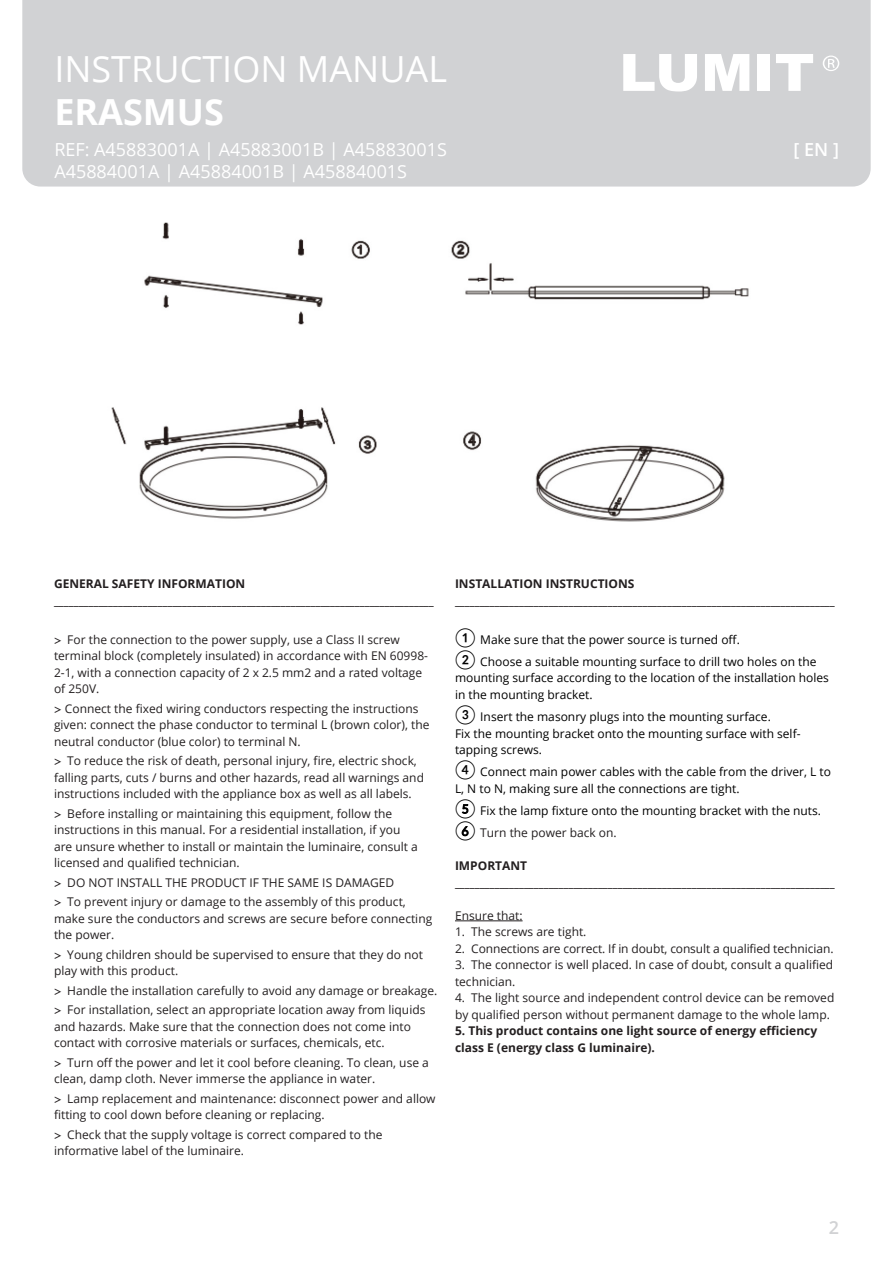
<style>
.page{position:relative;width:893px;height:1263px;background:#fff}
.page>*{position:absolute;margin:0;border:0;box-sizing:border-box;transform-origin:0 0}
.t1{font:36px "Open Sans";color:#fff}
.t2{font:700 36px "Open Sans";color:#fff}
.t3{font:18px "Open Sans";color:#fff}
.t4{font:600 18px "Open Sans";color:#fff}
.t5{font:600 18px "Open Sans";color:#d1d2d4}
.t6{font:12px/16.5px "Open Sans";color:#231f20}
.t7{font:12px/16.5px "Open Sans";color:#000}
.t8{font:700 12px/16.5px "Open Sans";color:#231f20}
.s1{font-family:"Lato";font-size:18.6px}
.s2{font-family:"Lato";font-size:18.6px;color:#000}
</style>
<div class="page">
<div style="left:22px;top:0;width:849px;height:187px;background:#d1d2d4"></div>
<svg style="left:776px;top:54px;width:37px;height:37px"></svg>
<svg style="left:623px;top:54px;width:74px;height:38px"></svg>
<svg style="left:705px;top:54px;width:44px;height:37px"></svg>
<svg style="left:823px;top:56px;width:16px;height:15px"></svg>
<div style="left:758px;top:54px;width:12px;height:37px;background:#fff"></div>
<hr style="left:455px;top:920px;width:68px;height:1px;background:#231f20">
<svg style="left:462px;top:804px;width:6px;height:10px"></svg>
<svg style="left:462px;top:826px;width:6px;height:10px"></svg>
<img style="left:111px;top:222px;width:638px;height:300px">
<p class="t1" style="left:54px;top:44px;width:394px">INSTRUCTION MANUAL</p>
<p class="t2" style="left:54px;top:86px;width:171px">ERASMUS</p>
<p class="t3" style="left:54px;top:137px;width:394px">REF: A45883001A | A45883001B | A45883001S</p>
<p class="t3" style="left:54px;top:159px;width:354px">A45884001A | A45884001B | A45884001S</p>
<h2 class="t4" style="left:794px;top:137px;width:47px">[ EN ]</h2>
<p class="t8" style="left:54px;top:575px;width:193px">GENERAL SAFETY INFORMATION</p>
<p class="t8" style="left:54px;top:592px;width:381px">_____________________________________________________________________________</p>
<p class="t6" style="left:54px;top:631px;width:376px;text-indent:13px">For the connection to the power supply, use a Class II screw terminal block (completely insulated) in accordance with EN 60998- 2-1, with a connection capacity of 2 x 2.5 mm2 and a rated voltage of 250V.</p>
<p class="t6" style="left:54px;top:700px;width:377px;text-indent:11px">Connect the fixed wiring conductors respecting the instructions given: connect the phase conductor to terminal L (brown color), the neutral conductor (blue color) to terminal N.</p>
<p class="t6" style="left:54px;top:752px;width:371px;text-indent:13px">To reduce the risk of death, personal injury, fire, electric shock, falling parts, cuts / burns and other hazards, read all warnings and instructions included with the appliance box as well as all labels.</p>
<p class="t6" style="left:54px;top:805px;width:365px;text-indent:13px">Before installing or maintaining this equipment, follow the instructions in this manual. For a residential installation, if you are unsure whether to install or maintain the luminaire, consult a licensed and qualified technician.</p>
<p class="t6" style="left:67px;top:874px;width:328px">DO NOT INSTALL THE PRODUCT IF THE SAME IS DAMAGED</p>
<p class="t6" style="left:54px;top:893px;width:380px;text-indent:13px">To prevent injury or damage to the assembly of this product, make sure the conductors and screws are secure before connecting the power.</p>
<p class="t6" style="left:54px;top:946px;width:371px;text-indent:13px">Young children should be supervised to ensure that they do not play with this product.</p>
<p class="t6" style="left:67px;top:982px;width:372px">Handle the installation carefully to avoid any damage or breakage.</p>
<p class="t6" style="left:54px;top:1001px;width:373px;text-indent:13px">For installation, select an appropriate location away from liquids and hazards. Make sure that the connection does not come into contact with corrosive materials or surfaces, chemicals, etc.</p>
<p class="t6" style="left:54px;top:1054px;width:376px;text-indent:13px">Turn off the power and let it cool before cleaning. To clean, use a clean, damp cloth. Never immerse the appliance in water.</p>
<p class="t6" style="left:54px;top:1090px;width:383px;text-indent:13px">Lamp replacement and maintenance: disconnect power and allow fitting to cool down before cleaning or replacing.</p>
<p class="t6" style="left:54px;top:1126px;width:330px;text-indent:13px">Check that the supply voltage is correct compared to the informative label of the luminaire.</p>
<p class="t8" style="left:455px;top:575px;width:181px">INSTALLATION INSTRUCTIONS</p>
<p class="t8" style="left:455px;top:592px;width:381px">_____________________________________________________________________________</p>
<p class="t7" style="left:455px;top:631px;width:286px"><span class="s1">①</span> Make sure that the power source is turned off.</p>
<p class="t7" style="left:455px;top:653px;width:375px"><span class="s1">②</span> Choose a suitable mounting surface to drill two holes on the mounting surface according to the location of the installation holes in the mounting bracket.</p>
<p class="t7" style="left:455px;top:708px;width:317px"><span class="s1">③</span> Insert the masonry plugs into the mounting surface.</p>
<p class="t7" style="left:455px;top:725px;width:347px">Fix the mounting bracket onto the mounting surface with self&shy;tapping screws.</p>
<p class="t7" style="left:455px;top:763px;width:377px"><span class="s1">④</span> Connect main power cables with the cable from the driver, L to<br>L, N to N, making sure all the connections are tight.</p>
<p class="t7" style="left:455px;top:802px;width:368px"><span class="s1">④</span> Fix the lamp fixture onto the mounting bracket with the nuts.</p>
<p class="t6" style="left:455px;top:824px;width:163px"><span class="s2">④</span> Turn the power back on.</p>
<p class="t8" style="left:455px;top:857px;width:74px">IMPORTANT</p>
<p class="t8" style="left:455px;top:874px;width:381px">_____________________________________________________________________________</p>
<p class="t6" style="left:455px;top:907px;width:69px">Ensure that:</p>
<p class="t6" style="left:455px;top:923px;width:133px">1. The screws are tight.</p>
<p class="t6" style="left:455px;top:940px;width:380px">2. Connections are correct. If in doubt, consult a qualified technician.</p>
<p class="t6" style="left:455px;top:956px;width:380px">3. The connector is well placed. In case of doubt, consult a qualified technician.</p>
<p class="t6" style="left:455px;top:989px;width:381px">4. The light source and independent control device can be removed by qualified person without permanent damage to the whole lamp.</p>
<p class="t8" style="left:455px;top:1022px;width:364px">5. This product contains one light source of energy efficiency class E (energy class G luminaire).</p>
<h2 class="t5" style="left:829px;top:1215px;width:12px">2</h2>
</div>
